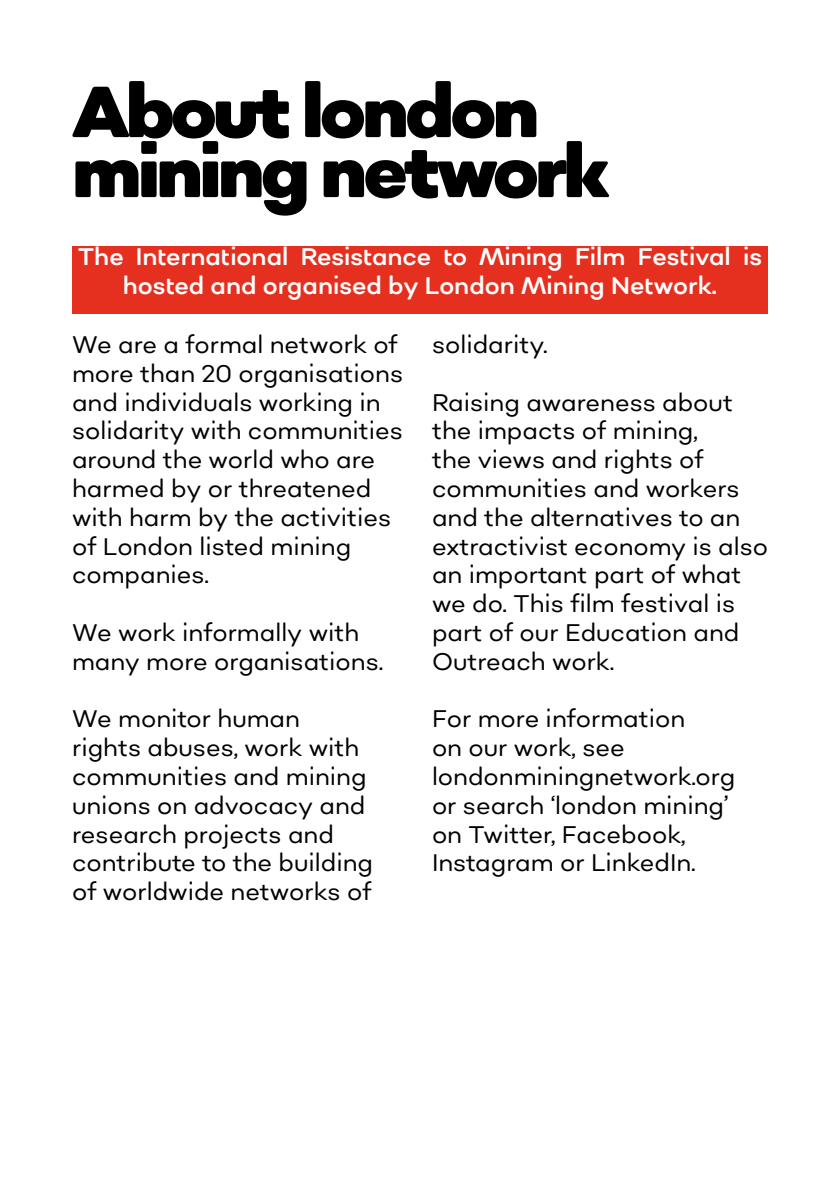
<style>
.page{position:relative;width:840px;height:1191px;background:#fff}
.page>*{position:absolute;margin:0;border:0;box-sizing:border-box;transform-origin:0 0}
.t1{font:900 72px/60px "Sonny Vol 2";letter-spacing:-.055em;color:#000}
.t2{font:24px/28.8px "Sonny Vol 2";color:#000}
.t3{font:24px/28.8px "Sonny Vol 2";color:#fff;text-align:center}
</style>
<div class="page">
<div style="left:72px;top:247px;width:695px;height:67px;background:#e6301f"></div>
<h1 class="t1" style="left:72px;top:82px;width:538px">About london mining network</h1>
<p class="t3" style="left:78px;top:242px;width:685px">The International Resistance to Mining Film Festival is hosted and organised by London Mining Network.</p>
<p class="t2" style="left:72px;top:330px;width:332px">We are a formal network of more than 20 organisations and individuals working in solidarity with communities around the world who are harmed by or threatened with harm by the activities of London listed mining companies.</p>
<p class="t2" style="left:72px;top:618px;width:312px">We work informally with many more organisations.</p>
<p class="t2" style="left:72px;top:704px;width:302px">We monitor human rights abuses, work with communities and mining unions on advocacy and research projects and contribute to the building of worldwide networks of</p>
<p class="t2" style="left:432px;top:330px;width:117px">solidarity.</p>
<p class="t2" style="left:432px;top:387px;width:337px">Raising awareness about the impacts of mining,<br>the views and rights of communities and workers and the alternatives to an extractivist economy is also an important part of what we do. This film festival is part of our Education and<br>Outreach work.</p>
<p class="t2" style="left:432px;top:704px;width:304px">For more information<br>on our work, see londonminingnetwork.org or search ‘london mining’ on Twitter, Facebook,<br>Instagram or LinkedIn.</p>
</div>
